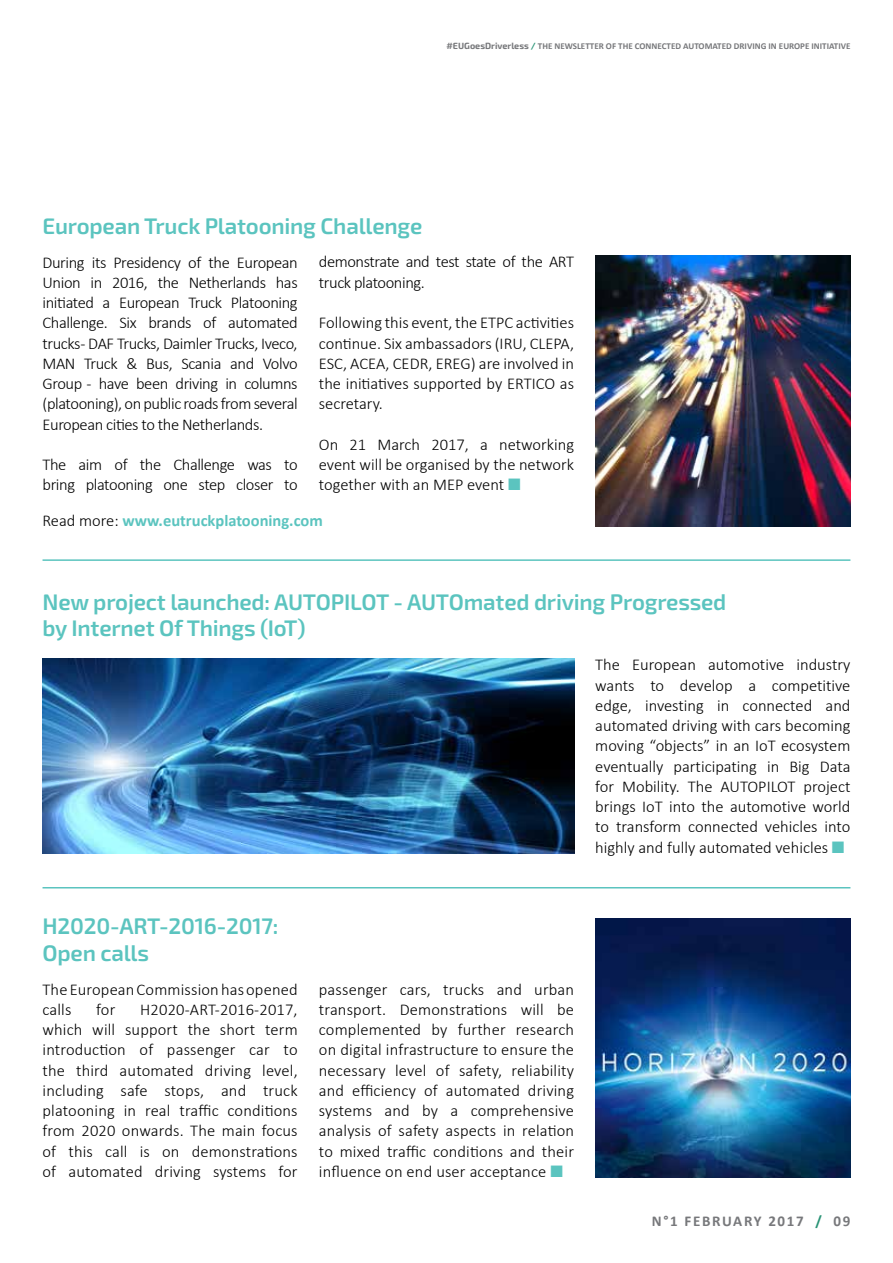
<style>
.page{position:relative;width:893px;height:1263px;background:#fff}
.page>*{position:absolute;margin:0;border:0;box-sizing:border-box;transform-origin:0 0}
.t1{font:600 22.5px/26.2px "Exo 2";letter-spacing:-.01em;color:#5bc4bf}
.t2{font:300 16.5px/20.2px "Calibri";color:#000;text-align:justify}
.t3{font:300 16.5px/20.2px "Calibri";letter-spacing:-.025em;color:#000}
.t4{font:700 16.5px "Calibri";color:#5bc4bf}
.t5{font:700 15px "Calibri";letter-spacing:.11em;color:#77787b}
.t6{font:700 9px "Calibri";color:#77787b}
.s1{font-family:"Exo 2"}
.s2{font-family:"Exo 2";color:#289375}
.s3{color:#5bc4bf}
.s4{font-weight:300;color:#000}
.s5{color:#289375}
</style>
<div class="page">
<img style="left:595px;top:918px;width:255px;height:260px">
<img style="left:43px;top:658px;width:531px;height:196px">
<img style="left:595px;top:255px;width:255px;height:271px">
<hr style="left:43px;top:559px;width:807px;height:2px;background:#5bc4bf">
<hr style="left:43px;top:887px;width:807px;height:1px;background:#5bc4bf">
<p class="t6" style="left:446px;top:40px;width:405px"><span class="s1">#EUGoesDriverless</span> <span class="s2">/</span> THE NEWSLETTER OF THE CONNECTED AUTOMATED DRIVING IN EUROPE INITIATIVE</p>
<h1 class="t1" style="left:43px;top:213px;width:381px">European Truck Platooning Challenge</h1>
<p class="t2" style="left:43px;top:252px;width:257px">During its Presidency of the European Union in 2016, the Netherlands has initiated a European Truck Platooning Challenge. Six brands of automated trucks - DAF Trucks, Daimler Trucks, Iveco, MAN Truck &amp; Bus, Scania and Volvo Group - have been driving in columns (platooning), on public roads from several European cities to the Netherlands.</p>
<p class="t3" style="left:43px;top:454px;width:257px">The aim of the Challenge was to bring platooning one step closer to</p>
<p class="t3" style="left:319px;top:252px;width:257px">demonstrate and test state of the ART truck platooning.</p>
<p class="t2" style="left:319px;top:312px;width:257px">Following this event, the ETPC activities continue. Six ambassadors (IRU, CLEPA, ESC, ACEA, CEDR, EREG) are involved in the initiatives supported by ERTICO as secretary.</p>
<p class="t2" style="left:319px;top:434px;width:257px">On 21 March 2017, a networking event will be organised by the network together with an MEP event <span class="s3">■</span></p>
<p class="t4" style="left:43px;top:508px;width:282px"><span class="s4">Read more:</span> www.eutruckplatooning.com</p>
<h1 class="t1" style="left:43px;top:589px;width:685px">New project launched: AUTOPILOT - AUTOmated driving Progressed by Internet Of Things (IoT)</h1>
<p class="t2" style="left:595px;top:655px;width:257px">The European automotive industry wants to develop a competitive edge, investing in connected and automated driving with cars becoming moving “objects” in an IoT ecosystem eventually participating in Big Data for Mobility. The AUTOPILOT project brings IoT into the automotive world to transform connected vehicles into highly and fully automated vehicles <span class="s3">■</span></p>
<h1 class="t1" style="left:43px;top:914px;width:238px">H2020-ART-2016-2017:<br>Open calls</h1>
<p class="t2" style="left:43px;top:979px;width:257px">The European Commission has opened calls</p>
<p class="t2" style="left:96px;top:999px;width:21px">for</p>
<p class="t2" style="left:43px;top:999px;width:257px;text-indent:98px">H2020-ART-2016-2017, which will support the short term introduction of passenger car to the third automated driving level, including safe stops, and truck platooning in real traffic conditions from 2020 onwards. The main focus of this call is on demonstrations of automated driving systems for</p>
<p class="t2" style="left:319px;top:979px;width:257px">passenger cars, trucks and urban transport. Demonstrations will be complemented by further research on digital infrastructure to ensure the necessary level of safety, reliability and efficiency of automated driving systems and by a comprehensive analysis of safety aspects in relation to mixed traffic conditions and their influence on end user acceptance <span class="s3">■</span></p>
<p class="t5" style="left:652px;top:1210px;width:200px">N°1 FEBRUARY 2017 <span class="s5">/</span> 09</p>
</div>
